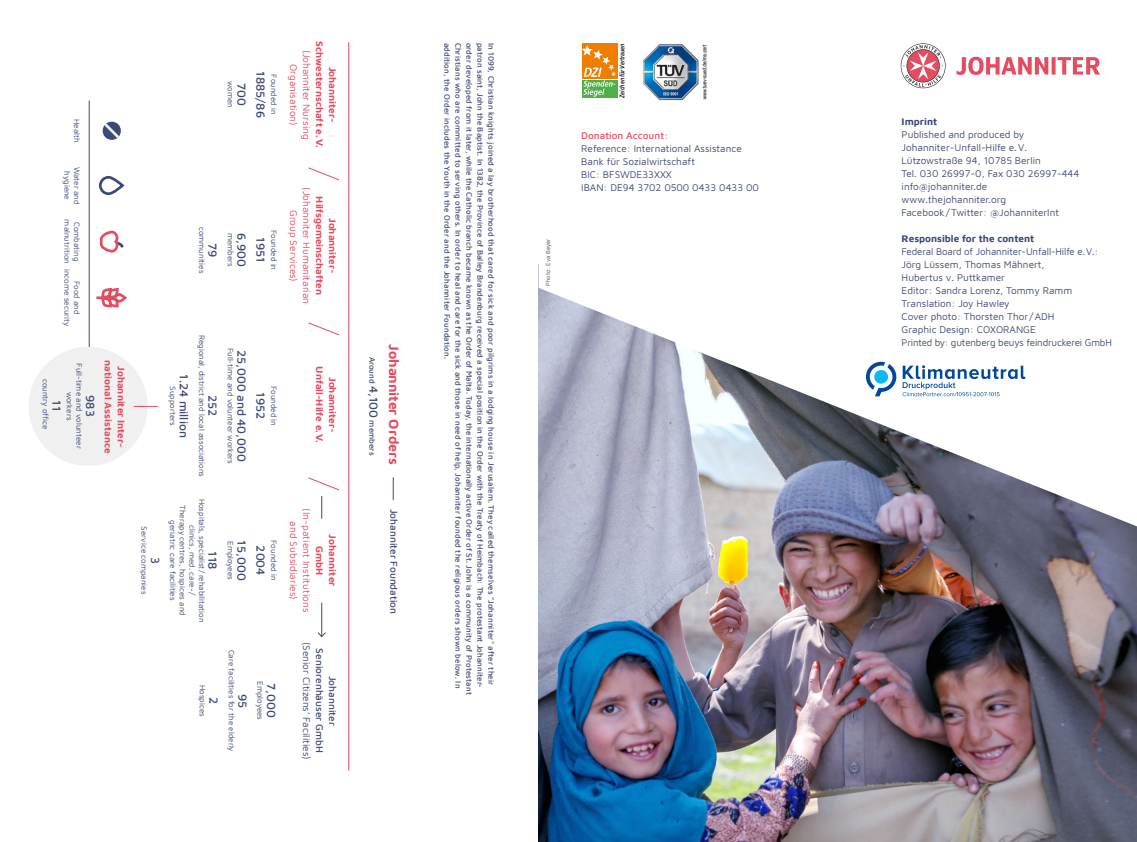
<style>
.page{position:relative;width:1137px;height:842px;background:#fff}
.page>*{position:absolute;margin:0;border:0;box-sizing:border-box;transform-origin:0 0}
.t1{font:700 14px "Maven Pro";letter-spacing:-.01em;color:#e44d61}
.t2{font:500 12px/19.2px "Maven Pro";color:#3d4975;text-align:center}
.t3{font:10px/13px "Maven Pro";color:#3d4975}
.t4{font:700 10px/13px "Maven Pro";color:#e44d61;text-align:center}
.t5{font:10px/13px "Maven Pro";letter-spacing:.005em;color:#e44d61;text-align:center}
.t6{font:500 10px/13px "Maven Pro";letter-spacing:.005em;color:#3d4975;text-align:center}
.t7{font:700 10px "Maven Pro";color:#3d4975}
.t8{font:500 10px "Maven Pro";color:#e44d61}
.t9{font:500 8px "Maven Pro";letter-spacing:.015em;color:#3d4975}
.t10{font:8px/9.6px "Maven Pro";color:#3d4975;text-align:center}
.t11{font:italic 700 6.7px "Frutiger";color:#1d1d1b;scale:.8 1}
.t12{font:6px "Maven Pro";color:#3d4975}
.s1{font-size:12px}
</style>
<div class="page">
<img style="left:539px;top:526px;width:598px;height:316px">
<svg style="left:539px;top:63px;width:597px;height:463px"></svg>
<hr style="left:89px;top:101px;width:1px;height:265px;background:#3d4975">
<div style="left:29px;top:347px;width:119px;height:119px;background:#f0f0f0;border-radius:50%"></div>
<svg style="left:134px;top:406px;width:24px;height:1px"></svg>
<svg style="left:99px;top:230px;width:25px;height:23px"></svg>
<div style="left:99px;top:176px;width:25px;height:19px;border:3px solid #3d4975;border-radius:8px"></div>
<svg style="left:102px;top:121px;width:19px;height:19px"></svg>
<svg style="left:96px;top:287px;width:23px;height:21px"></svg>
<div style="left:113px;top:293px;width:13px;height:10px;border:3px solid #e44d61;border-radius:50%"></div>
<svg style="left:901px;top:43px;width:199px;height:45px"></svg>
<div style="left:582px;top:43px;width:36px;height:36px;background:#ef7d00"></div>
<div style="left:582px;top:80px;width:36px;height:17px;background:#50af47"></div>
<svg style="left:582px;top:45px;width:34px;height:52px"></svg>
<img style="left:641px;top:44px;width:68px;height:57px">
<svg style="left:308px;top:167px;width:32px;height:14px"></svg>
<svg style="left:308px;top:322px;width:32px;height:14px"></svg>
<hr style="left:348px;top:42px;width:1px;height:729px;background:#e44d61">
<svg style="left:308px;top:477px;width:32px;height:42px"></svg>
<hr style="left:321px;top:603px;width:1px;height:34px;background:#3d4975">
<svg style="left:317px;top:631px;width:9px;height:7px"></svg>
<svg style="left:393px;top:477px;width:1px;height:23px"></svg>
<svg style="left:866px;top:362px;width:30px;height:34px"></svg>
<svg style="left:902px;top:365px;width:123px;height:31px"></svg>
<p class="t10" style="left:82px;top:119px;width:25px;rotate:90deg">Health</p>
<p class="t10" style="left:82px;top:166px;width:39px;rotate:90deg">Water and hygiene</p>
<p class="t10" style="left:73px;top:219px;width:46px;rotate:90deg">malnutrition</p>
<p class="t10" style="left:82px;top:222px;width:41px;rotate:90deg">Combating</p>
<p class="t10" style="left:82px;top:269px;width:59px;rotate:90deg">Food and income security</p>
<p class="t10" style="left:85px;top:363px;width:87px;rotate:90deg">Full-time and volunteer workers</p>
<p class="t10" style="left:51px;top:379px;width:53px;rotate:90deg">country office</p>
<h2 class="t2" style="left:101px;top:395px;width:23px;rotate:90deg">983</h2>
<h2 class="t2" style="left:67px;top:400px;width:13px;rotate:90deg">11</h2>
<p class="t4" style="left:128px;top:360px;width:95px;rotate:90deg">Johanniter Inter&shy;national Assistance</p>
<p class="t10" style="left:236px;top:81px;width:28px;rotate:90deg">women</p>
<h2 class="t2" style="left:252px;top:83px;width:24px;rotate:90deg">700</h2>
<h2 class="t2" style="left:271px;top:71px;width:48px;rotate:90deg">1885/86</h2>
<p class="t10" style="left:279px;top:74px;width:42px;rotate:90deg">Founded in</p>
<p class="t4" style="left:340px;top:41px;width:108px;rotate:90deg">Johanniter-<br>Schwesternschaft e.V.</p>
<p class="t5" style="left:314px;top:50px;width:92px;rotate:90deg">(Johanniter Nursing<br>Organisation)</p>
<p class="t10" style="left:207px;top:227px;width:48px;rotate:90deg">communities</p>
<h2 class="t2" style="left:223px;top:243px;width:16px;rotate:90deg">79</h2>
<p class="t10" style="left:236px;top:233px;width:36px;rotate:90deg">members</p>
<h2 class="t2" style="left:252px;top:233px;width:36px;rotate:90deg">6,900</h2>
<p class="t10" style="left:279px;top:230px;width:42px;rotate:90deg">Founded in</p>
<h2 class="t2" style="left:271px;top:237px;width:27px;rotate:90deg">1951</h2>
<p class="t5" style="left:314px;top:187px;width:118px;rotate:90deg">(Johanniter Humanitarian<br>Group Services)</p>
<p class="t4" style="left:340px;top:196px;width:100px;rotate:90deg">Johanniter-<br>Hilfsgemeinschaften</p>
<p class="t10" style="left:149px;top:526px;width:69px;rotate:90deg">Service companies</p>
<h2 class="t2" style="left:166px;top:557px;width:9px;rotate:90deg">3</h2>
<h2 class="t2" style="left:194px;top:374px;width:65px;rotate:90deg">1.24 million</h2>
<p class="t10" style="left:178px;top:386px;width:41px;rotate:90deg">Supporters</p>
<p class="t10" style="left:207px;top:335px;width:144px;rotate:90deg">Regional, district and local associations</p>
<h2 class="t2" style="left:223px;top:395px;width:23px;rotate:90deg">252</h2>
<p class="t10" style="left:207px;top:498px;width:125px;rotate:90deg">Hospitals, specialist /rehabilitation clinics, med. care- /<br>Therapy centres, hospices and geriatric care facilities</p>
<h2 class="t2" style="left:223px;top:551px;width:20px;rotate:90deg">118</h2>
<p class="t10" style="left:236px;top:348px;width:118px;rotate:90deg">Full-time and volunteer workers</p>
<h2 class="t2" style="left:271px;top:350px;width:113px;rotate:90deg">1952<br>25,000 and 40,000</h2>
<p class="t10" style="left:279px;top:386px;width:42px;rotate:90deg">Founded in</p>
<p class="t10" style="left:236px;top:541px;width:40px;rotate:90deg">Employees</p>
<h2 class="t2" style="left:252px;top:540px;width:41px;rotate:90deg">15,000</h2>
<p class="t10" style="left:279px;top:540px;width:42px;rotate:90deg">Founded in</p>
<h2 class="t2" style="left:271px;top:545px;width:32px;rotate:90deg">2004</h2>
<p class="t10" style="left:208px;top:685px;width:33px;rotate:90deg">Hospices</p>
<h2 class="t2" style="left:224px;top:697px;width:9px;rotate:90deg">2</h2>
<p class="t10" style="left:237px;top:649px;width:104px;rotate:90deg">Care facilities for the elderly</p>
<h2 class="t2" style="left:253px;top:693px;width:16px;rotate:90deg">95</h2>
<p class="t10" style="left:266px;top:681px;width:40px;rotate:90deg">Employees</p>
<h2 class="t2" style="left:282px;top:683px;width:36px;rotate:90deg">7,000</h2>
<p class="t4" style="left:340px;top:366px;width:78px;rotate:90deg">Johanniter-<br>Unfall-Hilfe e.V.</p>
<p class="t5" style="left:314px;top:508px;width:106px;rotate:90deg">(In-patient Institutions and Subsidiaries)</p>
<p class="t4" style="left:340px;top:534px;width:54px;rotate:90deg">Johanniter<br>GmbH</p>
<p class="t3" style="left:314px;top:642px;width:119px;rotate:90deg">(Senior Citizens’ Facilities)</p>
<p class="t6" style="left:340px;top:648px;width:106px;rotate:90deg">Johanniter<br>Seniorenhäuser GmbH</p>
<p class="t9" style="left:378px;top:357px;width:100px;rotate:90deg">Around <span class="s1">4,100</span> members</p>
<h1 class="t1" style="left:404px;top:344px;width:122px;rotate:90deg">Johanniter Orders</h1>
<p class="t6" style="left:401px;top:509px;width:107px;rotate:90deg">Johanniter Foundation</p>
<p class="t9" style="left:464px;top:43px;width:647px;rotate:90deg">Christians who are committed to serving others. In order to heal and care for the sick and those in need of help, Johanniter founded the religious orders shown below. In</p>
<p class="t9" style="left:475px;top:43px;width:653px;rotate:90deg">order developed from it later, while the Catholic branch became known as the Order of Malta. Today, the internationally active Order of St. John is a community of Protestant</p>
<p class="t9" style="left:486px;top:43px;width:647px;rotate:90deg">patron saint, John the Baptist. In 1382, the Province of Balley Brandenburg received a special position in the Order with the Treaty of Heimbach: The protestant Johanniter-</p>
<p class="t9" style="left:497px;top:43px;width:644px;rotate:90deg">In 1099, Christian knights joined a lay brotherhood that cared for sick and poor pilgrims in a lodging house in Jerusalem. They called themselves "Johanniter" after their</p>
<p class="t9" style="left:453px;top:43px;width:318px;rotate:90deg">addition, the Order includes the Youth in the Order and the Johanniter Foundation.</p>
<p class="t12" style="left:544px;top:286px;width:49px;rotate:-90deg">Photo: Eva Beyer</p>
<p class="t11" style="left:618px;top:98px;width:69px;rotate:-90deg">Zeichen für Vertrauen</p>
<p class="t8" style="left:581px;top:128px;width:88px">Donation Account:</p>
<p class="t3" style="left:581px;top:141px;width:179px">Reference: International Assistance<br>Bank für Sozialwirtschaft<br>BIC: BFSWDE33XXX<br>IBAN: DE94 3702 0500 0433 0433 00</p>
<p class="t7" style="left:901px;top:115px;width:37px">Imprint</p>
<p class="t3" style="left:901px;top:128px;width:179px">Published and produced by<br>Johanniter-Unfall-Hilfe e.V.<br>Lützowstraße 94, 10785 Berlin<br>Tel. 030 26997-0, Fax 030 26997-444 info@johanniter.de www.thejohanniter.org<br>Facebook/Twitter: @JohanniterInt</p>
<p class="t7" style="left:901px;top:232px;width:134px">Responsible for the content</p>
<p class="t3" style="left:901px;top:245px;width:212px">Federal Board of Johanniter-Unfall-Hilfe e.V.:<br>Jörg Lüssem, Thomas Mähnert,<br>Hubertus v. Puttkamer<br>Editor: Sandra Lorenz, Tommy Ramm Translation: Joy Hawley<br>Cover photo: Thorsten Thor/ADH<br>Graphic Design: COXORANGE<br>Printed by: gutenberg beuys feindruckerei GmbH</p>
</div>
